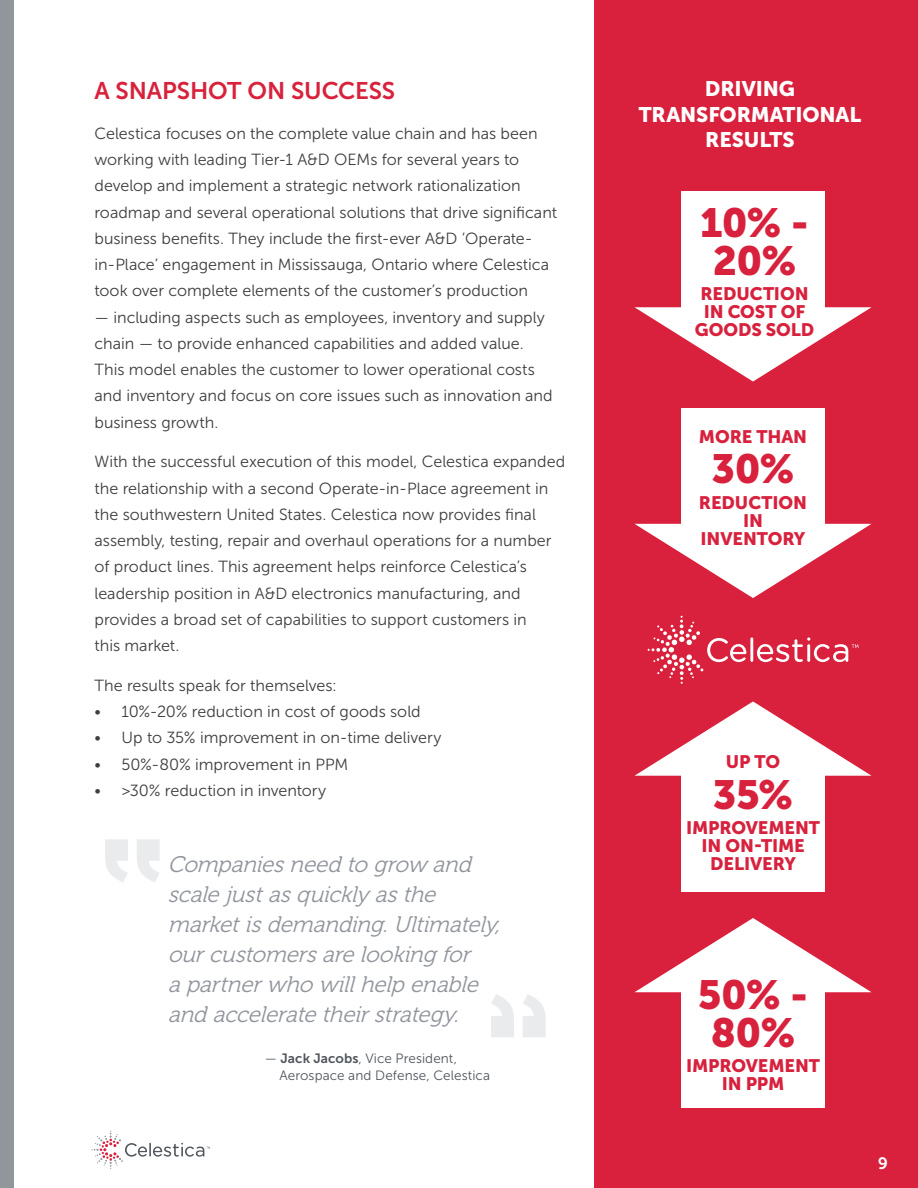
<style>
.page{position:relative;width:918px;height:1188px;background:#fff}
.page>*{position:absolute;margin:0;border:0;box-sizing:border-box;transform-origin:0 0}
.t1{font:900 108px "Arial";color:#91959c}
.text{font:40.5px/37.5px "Museo Sans 900";letter-spacing:-.01em;color:#d8213d;text-align:center}
.text-2{font:24px "Museo Sans 700";letter-spacing:-.005em;color:#d8223c}
.text-3{font:italic 22.5px/30px "Museo 300";color:#91959c}
.t2{font:21px/25.2px "Museo Sans 900";letter-spacing:-.005em;color:#fff;text-align:center}
.text-4{font:18px/18px "Museo Sans 900";letter-spacing:-.005em;color:#d8213d;text-align:center}
.t3{font:16.5px "Museo 700";color:#fff}
.text-5{font:16.2px/26.2px "Museo Sans 300";color:#3e3e3f}
.text-6{font:13.5px/16.5px "Museo Sans 300";letter-spacing:.005em;color:#51565c}
.s1{font-family:"Museo Sans 700"}
</style>
<div class="page">
<div style="left:594px;top:0;width:324px;height:1188px;background:#d9203c"></div>
<div style="left:0;top:0;width:14px;height:1188px;background:#91959c"></div>
<svg style="left:91px;top:1131px;width:119px;height:38px"></svg>
<div style="left:681px;top:192px;width:144px;height:119px;background:#fff"></div>
<svg style="left:635px;top:307px;width:237px;height:75px"></svg>
<div style="left:681px;top:408px;width:144px;height:120px;background:#fff"></div>
<svg style="left:635px;top:524px;width:236px;height:74px"></svg>
<div style="left:681px;top:772px;width:144px;height:119px;background:#fff"></div>
<svg style="left:634px;top:701px;width:238px;height:75px"></svg>
<div style="left:681px;top:988px;width:144px;height:120px;background:#fff"></div>
<svg style="left:635px;top:918px;width:236px;height:74px"></svg>
<hr style="left:750px;top:637px;width:3px;height:25px;background:#fff">
<svg style="left:648px;top:616px;width:98px;height:68px"></svg>
<svg style="left:757px;top:637px;width:101px;height:25px"></svg>
<p class="text-2" style="left:94px;top:77px;width:302px">A SNAPSHOT ON SUCCESS</p>
<p class="text-5" style="left:94px;top:120px;width:464px">Celestica focuses on the complete value chain and has been working with leading Tier-1 A&amp;D OEMs for several years to develop and implement a strategic network rationalization roadmap and several operational solutions that drive significant business benefits. They include the first-ever A&amp;D ‘Operate&shy;in-Place’ engagement in Mississauga, Ontario where Celestica took over complete elements of the customer’s production</p>
<p class="text-5" style="left:94px;top:304px;width:460px">— including aspects such as employees, inventory and supply chain — to provide enhanced capabilities and added value.<br>This model enables the customer to lower operational costs and inventory and focus on core issues such as innovation and business growth.</p>
<p class="text-5" style="left:94px;top:449px;width:472px">With the successful execution of this model, Celestica expanded the relationship with a second Operate-in-Place agreement in the southwestern United States. Celestica now provides final assembly, testing, repair and overhaul operations for a number of product lines. This agreement helps reinforce Celestica’s leadership position in A&amp;D electronics manufacturing, and provides a broad set of capabilities to support customers in<br>this market.</p>
<p class="text-5" style="left:94px;top:672px;width:244px">The results speak for themselves:</p>
<p class="text-5" style="left:94px;top:698px;width:328px">• 10%-20% reduction in cost of goods sold</p>
<p class="text-5" style="left:94px;top:725px;width:349px">• Up to 35% improvement in on-time delivery</p>
<p class="text-5" style="left:94px;top:751px;width:255px">• 50%-80% improvement in PPM</p>
<p class="text-5" style="left:94px;top:777px;width:233px">• &gt;30% reduction in inventory</p>
<h1 class="t1" style="left:101px;top:801px;width:63px">‛‛</h1>
<p class="text-3" style="left:168px;top:849px;width:340px">Companiesneed to grow and scalejustasquicklyasthe marketisdemanding.Ultimately, ourcustomersarelooking for apartnerwho willhelp enable and acceleratetheirstrategy.</p>
<h1 class="t1" style="left:549px;top:1076px;width:63px;rotate:-180deg">‛‛</h1>
<p class="text-6" style="left:279px;top:1051px;width:212px;text-indent:-15px">— <span class="s1">Jack Jacobs</span>, Vice President,<br>Aerospace and Defense, Celestica</p>
<p class="t2" style="left:639px;top:76px;width:224px">DRIVING<br>TRANSFORMATIONAL<br>RESULTS</p>
<p class="text" style="left:700px;top:204px;width:110px">10% -<br>20%</p>
<p class="text-4" style="left:695px;top:285px;width:121px">REDUCTION<br>IN COST OF<br>GOODS SOLD</p>
<p class="text-4" style="left:699px;top:427px;width:110px">MORE THAN</p>
<p class="text" style="left:712px;top:450px;width:84px">30%</p>
<p class="text-4" style="left:699px;top:493px;width:110px">REDUCTION<br>IN<br>INVENTORY</p>
<p class="text-4" style="left:726px;top:753px;width:56px">UP TO</p>
<p class="text" style="left:713px;top:776px;width:82px">35%</p>
<p class="text-4" style="left:686px;top:819px;width:135px">IMPROVEMENT<br>IN ON-TIME<br>DELIVERY</p>
<p class="text" style="left:698px;top:976px;width:112px">50% -<br>80%</p>
<p class="text-4" style="left:686px;top:1057px;width:135px">IMPROVEMENT<br>IN PPM</p>
<p class="t3" style="left:878px;top:1154px;width:11px">9</p>
</div>
